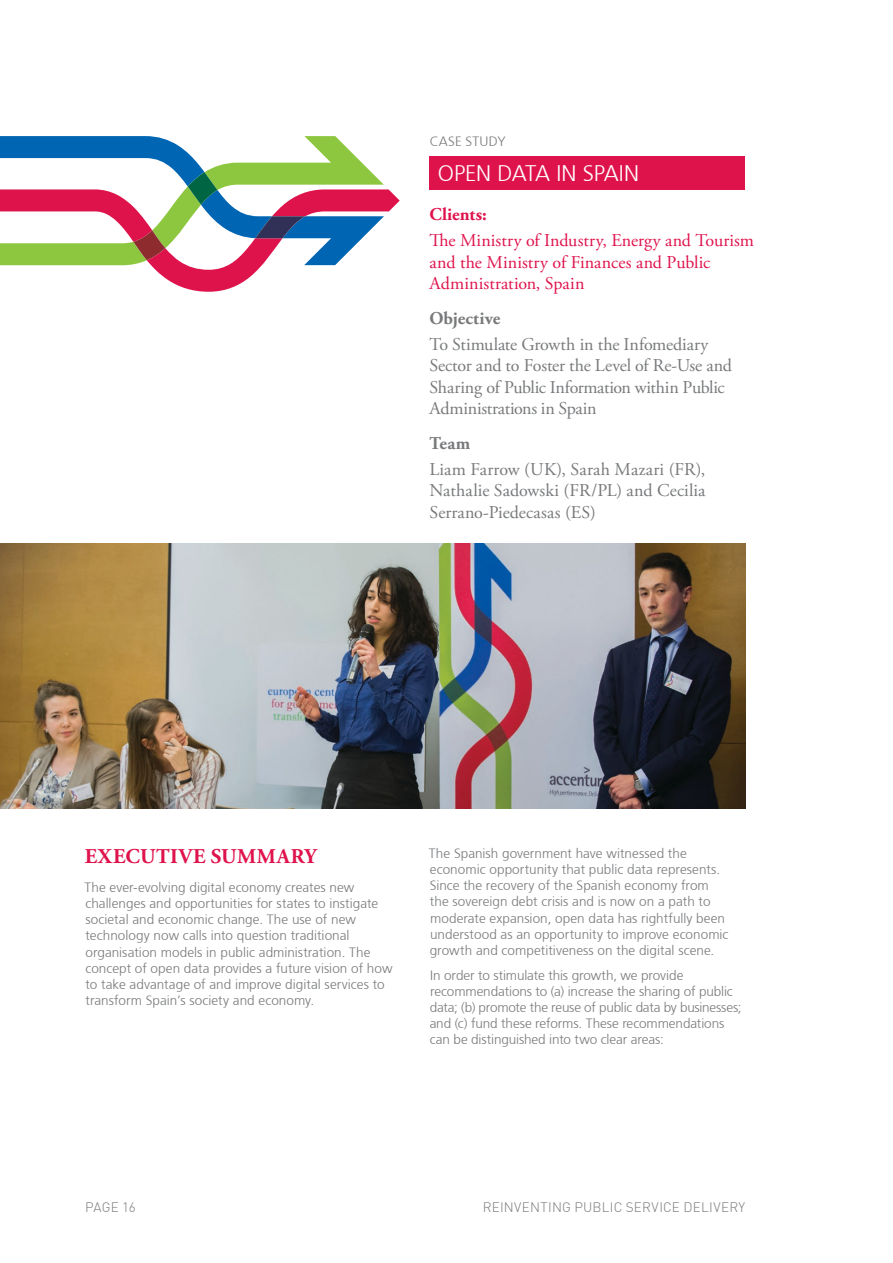
<style>
.page{position:relative;width:893px;height:1263px;background:#fff}
.page>*{position:absolute;margin:0;border:0;box-sizing:border-box;transform-origin:0 0}
.t1{font:300 22.5px "Frutiger 45";letter-spacing:-.015em;color:#fff}
.t2{font:700 21px "Adobe Garamond Pro";letter-spacing:.025em;color:#df134c}
.t3{font:18px/21.6px "Adobe Garamond Pro";letter-spacing:-.01em;color:#77797b}
.t4{font:18px/21.6px "Adobe Garamond Pro";letter-spacing:.005em;color:#df134c}
.t5{font:700 18px "Adobe Garamond Pro";color:#77797b}
.t6{font:700 18px "Adobe Garamond Pro";letter-spacing:.005em;color:#df134c}
.t7{font:300 13.5px/16.2px "Frutiger 45";color:#77797b}
.t8{font:300 13.5px "DIN";letter-spacing:.015em;color:#77797b}
</style>
<div class="page">
<img style="left:0;top:543px;width:745px;height:265px">
<svg style="left:0;top:136px;width:371px;height:36px"></svg>
<svg style="left:0;top:172px;width:400px;height:120px"></svg>
<div style="left:429px;top:156px;width:316px;height:34px;background:#df134c"></div>
<p class="t7" style="left:430px;top:134px;width:77px">CASE STUDY</p>
<h1 class="t1" style="left:438px;top:161px;width:203px">OPEN DATA IN SPAIN</h1>
<h3 class="t6" style="left:429px;top:204px;width:59px">Clients:</h3>
<h3 class="t4" style="left:429px;top:230px;width:326px">The Ministry of Industry, Energy and Tourism and the Ministry of Finances and Public<br>Administration, Spain</h3>
<h3 class="t5" style="left:429px;top:308px;width:72px">Objective</h3>
<h3 class="t3" style="left:429px;top:334px;width:304px">To Stimulate Growth in the Infomediary Sector and to Foster the Level of Re-Use and Sharing of Public Information within Public Administrations in Spain</h3>
<h3 class="t5" style="left:429px;top:433px;width:42px">Team</h3>
<h3 class="t3" style="left:429px;top:459px;width:278px;text-align:justify">Liam Farrow (UK), Sarah Mazari (FR), Nathalie Sadowski (FR/PL) and Cecilia Serrano-Piedecasas (ES)</h3>
<h2 class="t2" style="left:85px;top:844px;width:233px">EXECUTIVE SUMMARY</h2>
<p class="t7" style="left:85px;top:879px;width:309px">The ever-evolving digital economy creates new challenges and opportunities for states to instigate societal and economic change. The use of new technology now calls into question traditional organisation models in public administration. The concept of open data provides a future vision of how to take advantage of and improve digital services to transform Spain’s society and economy.</p>
<p class="t7" style="left:429px;top:845px;width:301px">The Spanish government have witnessed the economic opportunity that public data represents.<br>Since the recovery of the Spanish economy from the sovereign debt crisis and is now on a path to moderate expansion, open data has rightfully been understood as an opportunity to improve economic growth and competitiveness on the digital scene.</p>
<p class="t7" style="left:430px;top:967px;width:313px">In order to stimulate this growth, we provide recommendations to (a) increase the sharing of public data; (b) promote the reuse of public data by businesses; and (c) fund these reforms. These recommendations can be distinguished into two clear areas:</p>
<p class="t8" style="left:85px;top:1198px;width:52px">PAGE 16</p>
<p class="t8" style="left:483px;top:1198px;width:264px">REINVENTING PUBLIC SERVICE DELIVERY</p>
</div>
